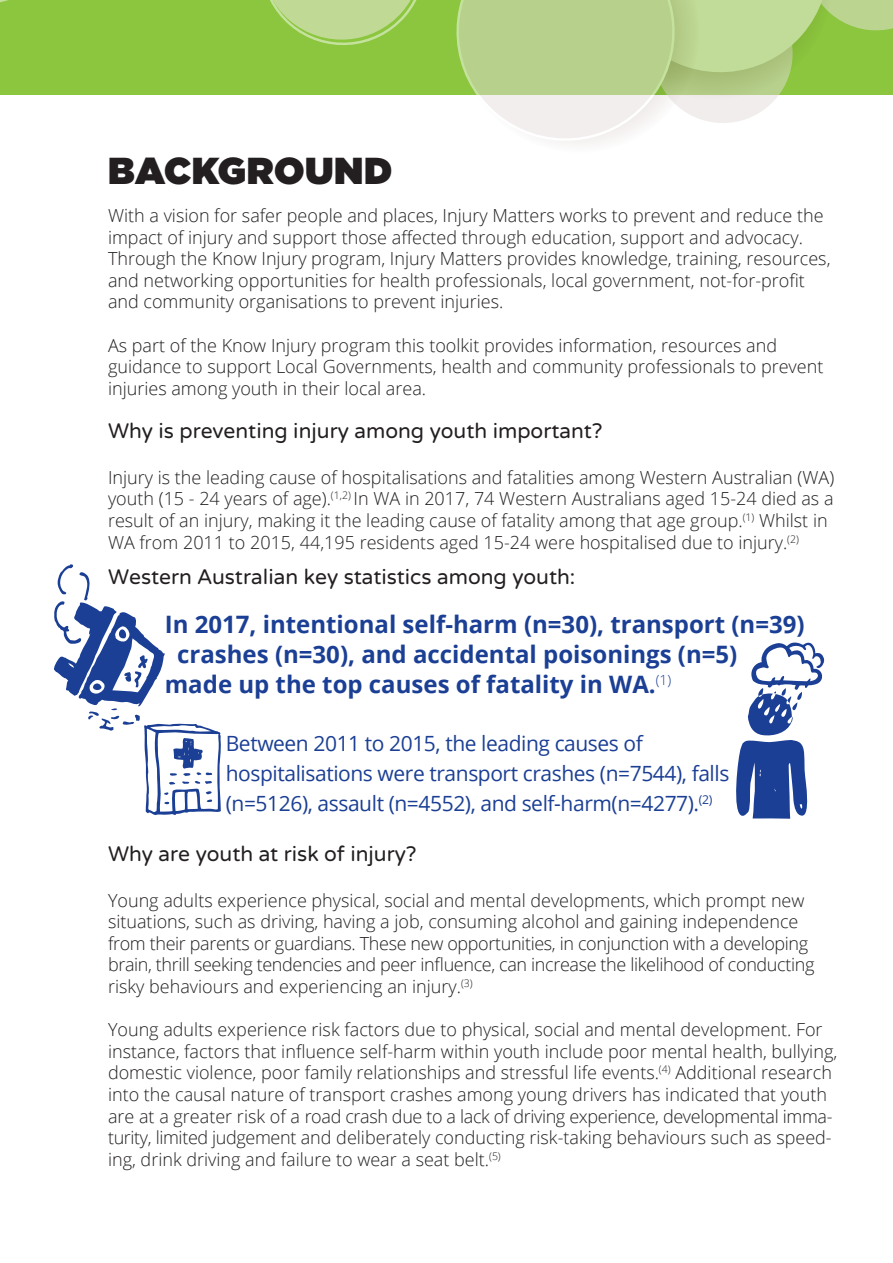
<style>
.page{position:relative;width:893px;height:1263px;background:#fff}
.page>*{position:absolute;margin:0;border:0;box-sizing:border-box;transform-origin:0 0}
.t1{font:900 37.5px "Gotham";letter-spacing:.015em;color:#231f20}
.t2{font:700 24px "Open Sans";color:#1b3f94}
.t3{font:21px/30px "Open Sans";letter-spacing:-.02em;color:#1b3f94}
.t4{font:21px "Varela Round";color:#231f20}
.t5{font:300 18px/21.6px "Open Sans";color:#231f20}
</style>
<div class="page">
<div style="left:0;top:0;width:893px;height:95px;background:#8bc63e"></div>
<svg style="left:54px;top:564px;width:167px;height:251px"></svg>
<svg style="left:736px;top:642px;width:88px;height:177px"></svg>
<svg style="left:270px;top:0;width:147px;height:45px"></svg>
<svg style="left:456px;top:0;width:437px;height:144px"></svg>
<p class="t1" style="left:108px;top:144px;width:286px">BACKGROUND</p>
<p class="t5" style="left:108px;top:204px;width:724px">With a vision for safer people and places, Injury Matters works to prevent and reduce the impact of injury and support those affected through education, support and advocacy.<br>Through the Know Injury program, Injury Matters provides knowledge, training, resources, and networking opportunities for health professionals, local government, not-for-profit and community organisations to prevent injuries.</p>
<p class="t5" style="left:108px;top:334px;width:717px">As part of the Know Injury program this toolkit provides information, resources and guidance to support Local Governments, health and community professionals to prevent injuries among youth in their local area.</p>
<p class="t4" style="left:108px;top:419px;width:496px">Why is preventing injury among youth important?</p>
<p class="t5" style="left:108px;top:466px;width:728px">Injury is the leading cause of hospitalisations and fatalities among Western Australian (WA) youth (15 - 24 years of age).<sup>(1,2)</sup> In WA in 2017, 74 Western Australians aged 15-24 died as a result of an injury, making it the leading cause of fatality among that age group.<sup>(1)</sup> Whilst in WA from 2011 to 2015, 44,195 residents aged 15-24 were hospitalised due to injury.<sup>(2)</sup></p>
<p class="t4" style="left:108px;top:564px;width:469px">Western Australian key statistics among youth:</p>
<p class="t2" style="left:165px;top:608px;width:641px">In 2017, intentional self-harm (n=30), transport (n=39)</p>
<p class="t2" style="left:177px;top:638px;width:562px">crashes (n=30), and accidental poisonings (n=5)</p>
<p class="t2" style="left:165px;top:668px;width:508px">made up the top causes of fatality in WA.<sup>(1)</sup></p>
<p class="t3" style="left:226px;top:728px;width:505px">Between 2011 to 2015, the leading causes of hospitalisations were transport crashes (n=7544), falls (n=5126), assault (n=4552), and self-harm(n=4277).<sup>(2)</sup></p>
<p class="t4" style="left:108px;top:842px;width:310px">Why are youth at risk of injury?</p>
<p class="t5" style="left:108px;top:889px;width:708px">Young adults experience physical, social and mental developments, which prompt new situations, such as driving, having a job, consuming alcohol and gaining independence from their parents or guardians. These new opportunities, in conjunction with a developing brain, thrill seeking tendencies and peer influence, can increase the likelihood of conducting risky behaviours and experiencing an injury.<sup>(3)</sup></p>
<p class="t5" style="left:108px;top:1018px;width:731px">Young adults experience risk factors due to physical, social and mental development. For instance, factors that influence self-harm within youth include poor mental health, bullying, domestic violence, poor family relationships and stressful life events.<sup>(4)</sup> Additional research into the causal nature of transport crashes among young drivers has indicated that youth are at a greater risk of a road crash due to a lack of driving experience, developmental imma&shy;turity, limited judgement and deliberately conducting risk-taking behaviours such as speed&shy;ing, drink driving and failure to wear a seat belt.<sup>(5)</sup></p>
</div>
